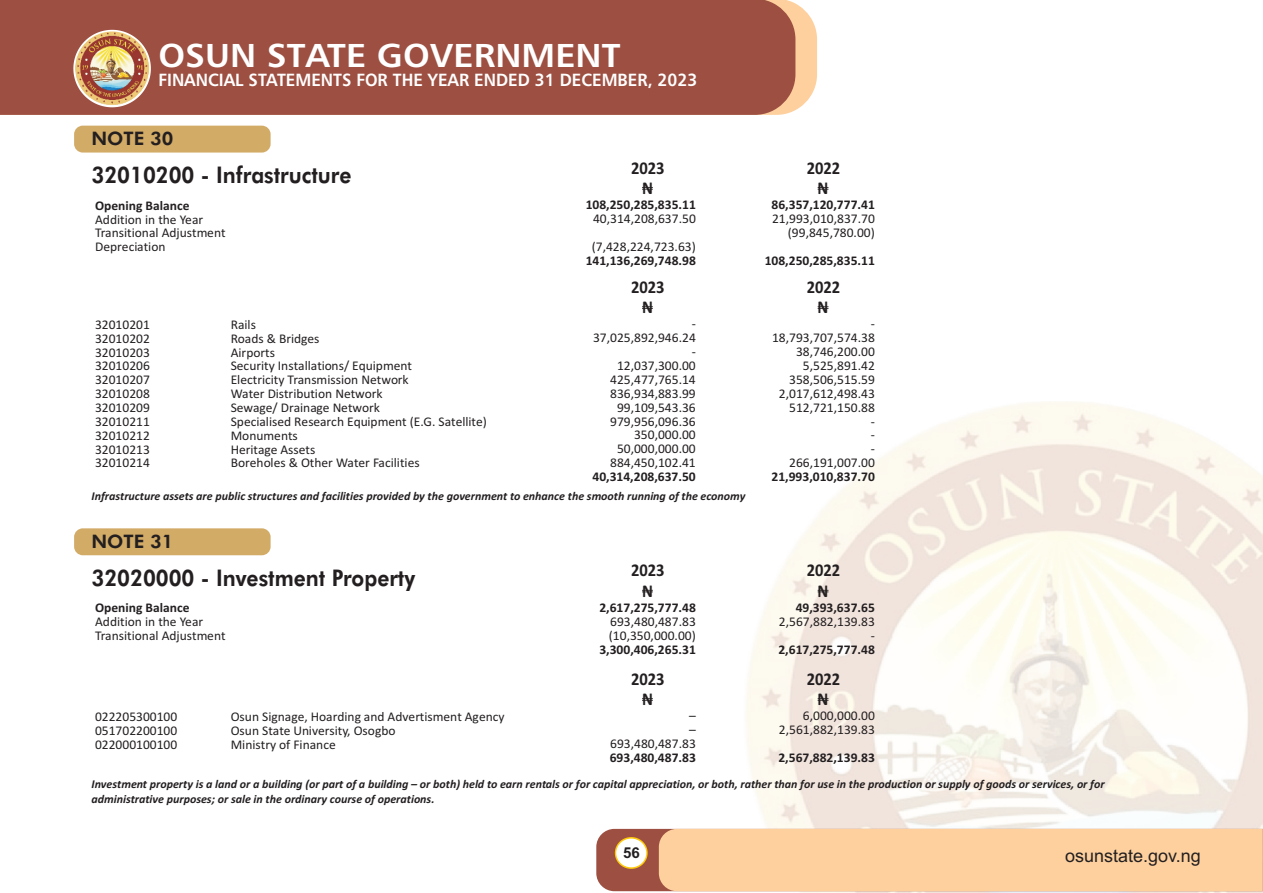
<style>
.page{position:relative;width:1263px;height:893px;background:#fff}
.page>*{position:absolute;margin:0;border:0;box-sizing:border-box;transform-origin:0 0}
.t1{font:33.15px "Humanist 777 BT Roman B,Bold";color:#fff;scale:1.07 1}
.t2{font:800 22.95px "Futura BT";color:#231f20;scale:.92 1}
.t3{font:800 18.6px "Futura BT";color:#231f20}
.t4{font:700 18px "Calibri";color:#231f20;scale:.92 1}
.t5{font:18px "Arial";color:#231f20}
.t6{font:17.7px "Humanist 777 BT Roman B,Bold";color:#fff;scale:.95 1}
.t7{font:700 15px "Arial";color:#231f20}
.t8{font:13.35px/13.8px "Calibri";color:#231f20}
.t9{font:700 13.35px "Calibri";color:#231f20}
.t10{font:italic 700 12px/14.7px "Calibri";color:#231f20}
</style>
<div class="page">
<img style="left:743px;top:402px;width:520px;height:491px">
<svg style="left:795px;top:3px;width:22px;height:108px;fill:#fdd09e"></svg>
<div style="left:0;top:0;width:795px;height:115px;background:#9d4f41"></div>
<svg style="left:73px;top:30px;width:78px;height:77px;background:#b4786c"></svg>
<img style="left:75px;top:32px;width:74px;height:74px;border-radius:50%">
<svg style="left:596px;top:829px;width:667px;height:62px;background:#f5c798"></svg>
<div style="left:74px;top:126px;width:197px;height:27px;background:#d2ab66;border-radius:9px"></div>
<svg style="left:642px;top:187px;width:11px;height:3px"></svg>
<svg style="left:818px;top:187px;width:10px;height:3px"></svg>
<svg style="left:642px;top:306px;width:11px;height:3px"></svg>
<svg style="left:818px;top:306px;width:10px;height:3px"></svg>
<div style="left:74px;top:528px;width:197px;height:27px;background:#d2ab66;border-radius:9px"></div>
<svg style="left:642px;top:590px;width:11px;height:2px"></svg>
<svg style="left:818px;top:590px;width:10px;height:2px"></svg>
<svg style="left:642px;top:698px;width:11px;height:3px"></svg>
<svg style="left:818px;top:698px;width:10px;height:3px"></svg>
<h1 class="t1" style="left:158px;top:42px;width:433px">OSUN STATE GOVERNMENT</h1>
<h3 class="t6" style="left:158px;top:72px;width:569px">FINANCIAL STATEMENTS FOR THE YEAR ENDED 31 DECEMBER, 2023</h3>
<h3 class="t3" style="left:92px;top:131px;width:83px">NOTE 30</h3>
<h2 class="t2" style="left:92px;top:166px;width:284px">32010200 - Infrastructure</h2>
<h3 class="t4" style="left:631px;top:160px;width:38px">2023</h3>
<h3 class="t4" style="left:807px;top:160px;width:38px">2022</h3>
<p class="t9" style="left:95px;top:200px;width:96px">Opening Balance</p>
<p class="t8" style="left:95px;top:213px;width:132px">Addition in the Year<br>Transitional Adjustment<br>Depreciation</p>
<h3 class="t4" style="left:642px;top:180px;width:13px">N</h3>
<p class="t9" style="left:586px;top:199px;width:112px">108,250,285,835.11</p>
<p class="t8" style="left:592px;top:206px;width:106px;line-height:27.8px">40,314,208,637.50 (7,428,224,723.63)</p>
<p class="t9" style="left:586px;top:255px;width:112px">141,136,269,748.98</p>
<h3 class="t4" style="left:818px;top:180px;width:13px">N</h3>
<p class="t9" style="left:771px;top:199px;width:105px">86,357,120,777.41</p>
<p class="t8" style="left:772px;top:213px;width:104px;text-align:right">21,993,010,837.70 (99,845,780.00)</p>
<p class="t9" style="left:765px;top:255px;width:112px">108,250,285,835.11</p>
<p class="t8" style="left:95px;top:319px;width:56px;text-align:justify">32010201<br>32010202<br>32010203<br>32010206<br>32010207<br>32010208<br>32010209<br>32010211<br>32010212<br>32010213<br>32010214</p>
<p class="t8" style="left:231px;top:319px;width:258px">Rails<br>Roads &amp; Bridges<br>Airports<br>Security Installations/ Equipment<br>Electricity Transmission Network<br>Water Distribution Network<br>Sewage/ Drainage Network<br>Specialised Research Equipment (E.G. Satellite)<br>Monuments<br>Heritage Assets<br>Boreholes &amp; Other Water Facilities</p>
<h3 class="t4" style="left:631px;top:279px;width:38px">2023</h3>
<h3 class="t4" style="left:807px;top:279px;width:38px">2022</h3>
<h3 class="t4" style="left:642px;top:300px;width:13px">N</h3>
<p class="t8" style="left:593px;top:318px;width:104px;text-align:right">-<br>37,025,892,946.24 -<br>12,037,300.00<br>425,477,765.14<br>836,934,883.99<br>99,109,543.36<br>979,956,096.36<br>350,000.00<br>50,000,000.00<br>884,450,102.41</p>
<p class="t9" style="left:592px;top:471px;width:105px">40,314,208,637.50</p>
<h3 class="t4" style="left:818px;top:300px;width:13px">N</h3>
<p class="t8" style="left:772px;top:318px;width:104px;text-align:right">-<br>18,793,707,574.38<br>38,746,200.00<br>5,525,891.42<br>358,506,515.59<br>2,017,612,498.43<br>512,721,150.88<br>-<br>-<br>-<br>266,191,007.00</p>
<p class="t9" style="left:771px;top:471px;width:105px">21,993,010,837.70</p>
<p class="t10" style="left:92px;top:489px;width:655px">Infrastructure assets are public structures and facilities provided by the government to enhance the smooth running of the economy</p>
<h3 class="t3" style="left:92px;top:534px;width:83px">NOTE 31</h3>
<h2 class="t2" style="left:92px;top:568px;width:353px">32020000 - Investment Property</h2>
<h3 class="t4" style="left:631px;top:563px;width:38px">2023</h3>
<h3 class="t4" style="left:807px;top:563px;width:38px">2022</h3>
<p class="t9" style="left:95px;top:602px;width:96px">Opening Balance</p>
<p class="t8" style="left:95px;top:616px;width:132px">Addition in the Year<br>Transitional Adjustment</p>
<h3 class="t4" style="left:642px;top:583px;width:13px">N</h3>
<p class="t9" style="left:599px;top:602px;width:98px">2,617,275,777.48</p>
<p class="t8" style="left:609px;top:615px;width:89px">693,480,487.83 (10,350,000.00)</p>
<p class="t9" style="left:599px;top:643px;width:98px">3,300,406,265.31</p>
<h3 class="t4" style="left:818px;top:583px;width:13px">N</h3>
<p class="t9" style="left:796px;top:602px;width:81px">49,393,637.65</p>
<p class="t8" style="left:779px;top:615px;width:97px;text-align:right">2,567,882,139.83 -</p>
<p class="t9" style="left:778px;top:643px;width:98px">2,617,275,777.48</p>
<p class="t8" style="left:95px;top:711px;width:84px;text-align:justify">022205300100<br>051702200100<br>022000100100</p>
<p class="t8" style="left:231px;top:710px;width:275px">Osun Signage, Hoarding and Advertisment Agency<br>Osun State University, Osogbo<br>Ministry of Finance</p>
<h3 class="t4" style="left:631px;top:671px;width:38px">2023</h3>
<h3 class="t4" style="left:807px;top:671px;width:38px">2022</h3>
<h3 class="t4" style="left:642px;top:692px;width:13px">N</h3>
<p class="t8" style="left:610px;top:710px;width:87px;text-align:right">–<br>–<br>693,480,487.83</p>
<p class="t9" style="left:610px;top:752px;width:88px">693,480,487.83</p>
<h3 class="t4" style="left:818px;top:692px;width:13px">N</h3>
<p class="t8" style="left:779px;top:710px;width:97px;text-align:right">6,000,000.00<br>2,561,882,139.83</p>
<p class="t9" style="left:778px;top:752px;width:98px">2,567,882,139.83</p>
<p class="t10" style="left:92px;top:778px;width:1014px">Investment property is a land or a building (or part of a building – or both) held to earn rentals or for capital appreciation, or both, rather than for use in the production or supply of goods or services, or for administrative purposes; or sale in the ordinary course of operations.</p>
<p class="t7" style="left:623px;top:847px;width:18px">56</p>
<h3 class="t5" style="left:1065px;top:849px;width:137px">osunstate.gov.ng</h3>
</div>
